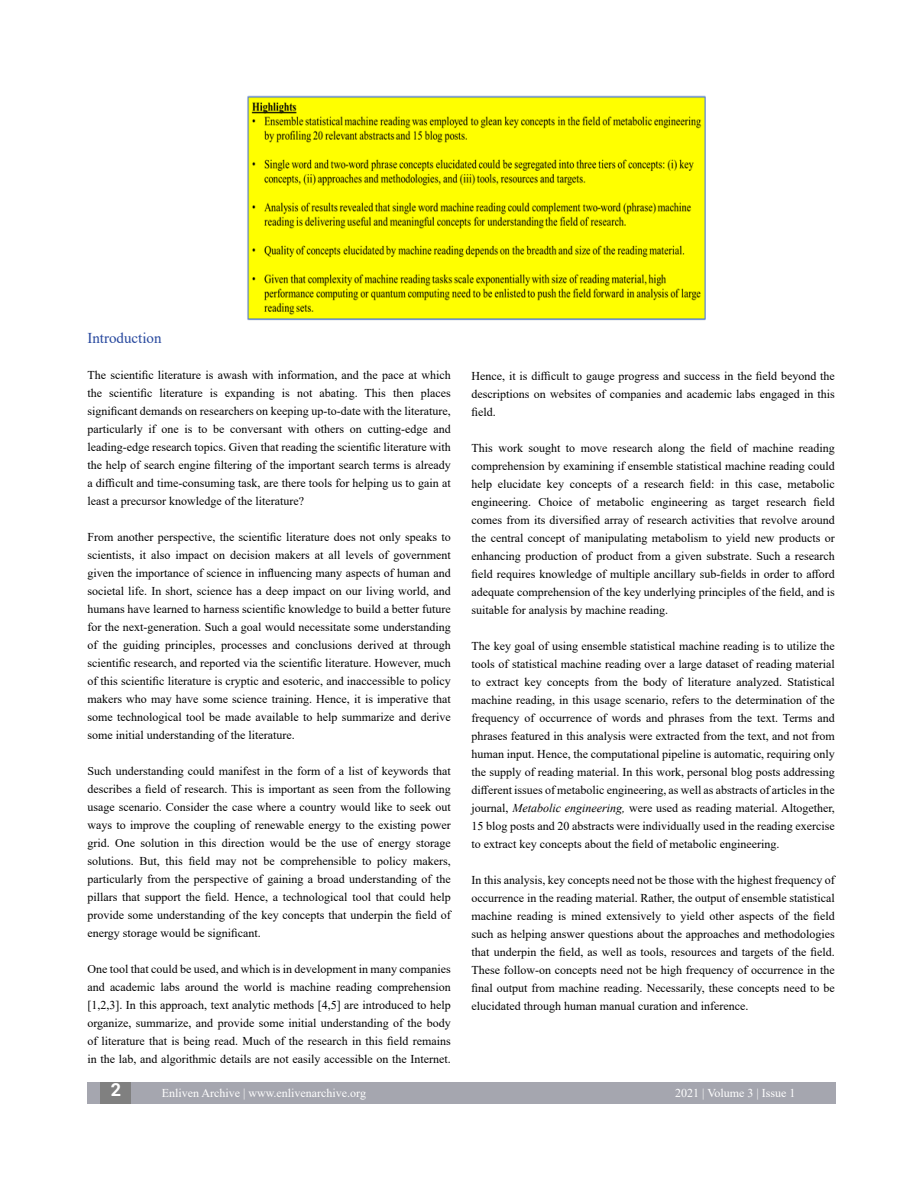
<style>
.page{position:relative;width:918px;height:1185px;background:#fff}
.page>*{position:absolute;margin:0;border:0;box-sizing:border-box;transform-origin:0 0}
.t1{font:700 18px "Roboto";color:#fff}
.t2{font:15px "Times New Roman";color:#27489e}
.t3{font:12px/18px "Times New Roman";color:#000;text-align:justify}
.t4{font:12px "Times New Roman";color:#fff}
.s1{font-style:italic}
</style>
<div class="page">
<div style="left:87px;top:1082px;width:749px;height:22px;background:#a5a6af"></div>
<div style="left:100px;top:1082px;width:31px;height:22px;background:#808080"></div>
<img style="left:247px;top:96px;width:459px;height:225px">
<p class="t2" style="left:87px;top:327px;width:76px">Introduction</p>
<p class="t3" style="left:87px;top:366px;width:365px">The scientific literature is awash with information, and the pace at which the scientific literature is expanding is not abating. This then places significant demands on researchers on keeping up-to-date with the literature, particularly if one is to be conversant with others on cutting-edge and leading-edge research topics. Given that reading the scientific literature with the help of search engine filtering of the important search terms is already a difficult and time-consuming task, are there tools for helping us to gain at least a precursor knowledge of the literature?</p>
<p class="t3" style="left:87px;top:528px;width:365px">From another perspective, the scientific literature does not only speaks to scientists, it also impact on decision makers at all levels of government given the importance of science in influencing many aspects of human and societal life. In short, science has a deep impact on our living world, and humans have learned to harness scientific knowledge to build a better future for the next-generation. Such a goal would necessitate some understanding of the guiding principles, processes and conclusions derived at through scientific research, and reported via the scientific literature. However, much of this scientific literature is cryptic and esoteric, and inaccessible to policy makers who may have some science training. Hence, it is imperative that some technological tool be made available to help summarize and derive some initial understanding of the literature.</p>
<p class="t3" style="left:87px;top:762px;width:365px">Such understanding could manifest in the form of a list of keywords that describes a field of research. This is important as seen from the following usage scenario. Consider the case where a country would like to seek out ways to improve the coupling of renewable energy to the existing power grid. One solution in this direction would be the use of energy storage solutions. But, this field may not be comprehensible to policy makers, particularly from the perspective of gaining a broad understanding of the pillars that support the field. Hence, a technological tool that could help provide some understanding of the key concepts that underpin the field of energy storage would be significant.</p>
<p class="t3" style="left:87px;top:960px;width:365px">One tool that could be used, and which is in development in many companies and academic labs around the world is machine reading comprehension [1,2,3]. In this approach, text analytic methods [4,5] are introduced to help organize, summarize, and provide some initial understanding of the body of literature that is being read. Much of the research in this field remains in the lab, and algorithmic details are not easily accessible on the Internet.</p>
<p class="t3" style="left:472px;top:367px;width:365px">Hence, it is difficult to gauge progress and success in the field beyond the descriptions on websites of companies and academic labs engaged in this field.</p>
<p class="t3" style="left:472px;top:439px;width:365px">This work sought to move research along the field of machine reading comprehension by examining if ensemble statistical machine reading could help elucidate key concepts of a research field: in this case, metabolic engineering. Choice of metabolic engineering as target research field comes from its diversified array of research activities that revolve around the central concept of manipulating metabolism to yield new products or enhancing production of product from a given substrate. Such a research field requires knowledge of multiple ancillary sub-fields in order to afford adequate comprehension of the key underlying principles of the field, and is suitable for analysis by machine reading.</p>
<p class="t3" style="left:472px;top:637px;width:365px">The key goal of using ensemble statistical machine reading is to utilize the tools of statistical machine reading over a large dataset of reading material to extract key concepts from the body of literature analyzed. Statistical machine reading, in this usage scenario, refers to the determination of the frequency of occurrence of words and phrases from the text. Terms and phrases featured in this analysis were extracted from the text, and not from human input. Hence, the computational pipeline is automatic, requiring only the supply of reading material. In this work, personal blog posts addressing different issues of metabolic engineering, as well as abstracts of articles in the journal, <span class="s1">Metabolic engineering,</span> were used as reading material. Altogether, 15 blog posts and 20 abstracts were individually used in the reading exercise to extract key concepts about the field of metabolic engineering.</p>
<p class="t3" style="left:472px;top:871px;width:365px">In this analysis, key concepts need not be those with the highest frequency of occurrence in the reading material. Rather, the output of ensemble statistical machine reading is mined extensively to yield other aspects of the field such as helping answer questions about the approaches and methodologies that underpin the field, as well as tools, resources and targets of the field.<br>These follow-on concepts need not be high frequency of occurrence in the final output from machine reading. Necessarily, these concepts need to be elucidated through human manual curation and inference.</p>
<h1 class="t1" style="left:111px;top:1077px;width:12px">2</h1>
<p class="t4" style="left:162px;top:1085px;width:206px">Enliven Archive | www.enlivenarchive.org</p>
<p class="t4" style="left:675px;top:1084px;width:122px">2021 | Volume 3 | Issue 1</p>
</div>
